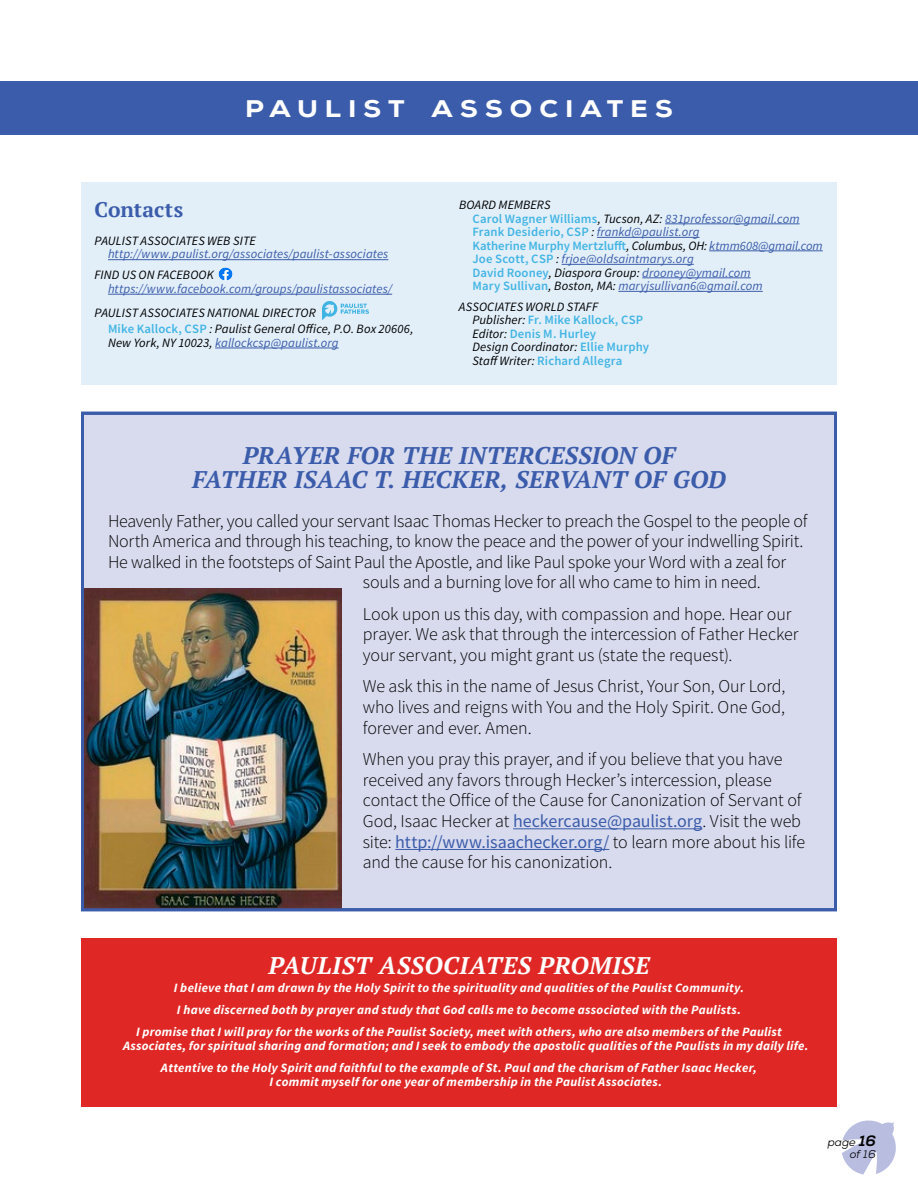
<style>
.page{position:relative;width:918px;height:1188px;background:#fff}
.page>*{position:absolute;margin:0;border:0;box-sizing:border-box;transform-origin:0 0}
.t1{font:italic 700 24px/24px "PT Serif";letter-spacing:.01em;color:#3b5caa;text-align:center}
.t2{font:italic 700 24px "PT Serif";letter-spacing:.02em;color:#fff}
.t3{font:800 24px "Nexa";letter-spacing:.26em;color:#fff;scale:1.12 1}
.t4{font:700 21px "PT Serif";color:#3b5caa}
.Body_Copy{font:300 18px/20.7px "Source Sans Pro";letter-spacing:-.01em;color:#000}
.t5{font:italic 700 12.75px/13.8px "Source Sans Pro";letter-spacing:.02em;color:#fff}
.t6{font:italic 12.75px/13.5px "Source Sans Pro";letter-spacing:.005em;color:#3b5caa}
.t7{font:italic 12.75px/13.5px "Source Sans Pro";letter-spacing:.005em;color:#000}
.t8{font:italic 11.25px/12px "Nexa";color:#000;text-align:right}
.s1{color:#000}
.s2{font-weight:600;font-style:normal;color:#42b4e4}
.s3{color:#3b5caa}
.s4{font-weight:400;color:#3b5caa}
.s5{font-family:"Nexa X Bold";font-size:15px}
</style>
<div class="page">
<div style="left:0;top:81px;width:918px;height:54px;background:#3b5caa"></div>
<svg style="left:842px;top:1120px;width:54px;height:54px"></svg>
<div style="left:81px;top:182px;width:756px;height:203px;background:#e2eff9"></div>
<div style="left:81px;top:938px;width:756px;height:169px;background:#df2825"></div>
<div style="left:81px;top:412px;width:756px;height:499px;background:#d8dbee"></div>
<hr style="left:108px;top:259px;width:280px;height:1px;background:#3b5caa">
<hr style="left:108px;top:294px;width:284px;height:1px;background:#3b5caa">
<hr style="left:215px;top:348px;width:124px;height:1px;background:#3b5caa">
<img style="left:219px;top:267px;width:13px;height:14px">
<hr style="left:665px;top:224px;width:135px;height:1px;background:#3b5caa">
<hr style="left:597px;top:237px;width:103px;height:1px;background:#3b5caa">
<hr style="left:709px;top:251px;width:114px;height:1px;background:#3b5caa">
<hr style="left:562px;top:264px;width:132px;height:1px;background:#3b5caa">
<hr style="left:642px;top:278px;width:109px;height:1px;background:#3b5caa">
<hr style="left:618px;top:291px;width:145px;height:1px;background:#3b5caa">
<hr style="left:513px;top:828px;width:189px;height:1px;background:#3b5caa">
<hr style="left:395px;top:849px;width:214px;height:1px;background:#3b5caa">
<img style="left:85px;top:589px;width:256px;height:318px">
<img style="left:323px;top:302px;width:45px;height:17px">
<div style="left:81px;top:412px;width:756px;height:499px;border:3px solid #3b5caa"></div>
<p class="t3" style="left:245px;top:93px;width:383px">PAULIST ASSOCIATES</p>
<p class="t4" style="left:94px;top:196px;width:90px">Contacts</p>
<p class="t6" style="left:108px;top:233px;width:282px;text-indent:-14px"><span class="s1">PAULIST ASSOCIATES WEB SITE </span>http://www.paulist.org/associates/paulist-associates</p>
<p class="t6" style="left:108px;top:268px;width:286px;text-indent:-14px"><span class="s1">FIND US ON FACEBOOK </span>https://www.facebook.com/groups/paulistassociates/</p>
<p class="t7" style="left:94px;top:305px;width:223px">PAULIST ASSOCIATES NATIONAL DIRECTOR</p>
<p class="t7" style="left:108px;top:322px;width:307px"><span class="s2">Mike Kallock, CSP</span> : Paulist General Office, P.O. Box 20606,<br>New York, NY 10023, <span class="s3">kallockcsp@paulist.org</span></p>
<p class="t6" style="left:472px;top:198px;width:352px;text-indent:-13px"><span class="s1">BOARD MEMBERS<br></span><span class="s2">Carol Wagner Williams</span><span class="s1">, Tucson, AZ:</span> 831professor@gmail.com <span class="s2">Frank Desiderio, CSP</span> <span class="s1">:</span> frankd@paulist.org<br><span class="s2">Katherine Murphy Mertzlufft</span><span class="s1">, Columbus, OH:</span> ktmm608@gmail.com <span class="s2">Joe Scott, CSP</span> <span class="s1">:</span> frjoe@oldsaintmarys.org<br><span class="s2">David Rooney</span><span class="s1">, Diaspora Group:</span> drooney@ymail.com<br><span class="s2">Mary Sullivan</span><span class="s1">, Boston, MA:</span> maryjsullivan6@gmail.com</p>
<p class="t7" style="left:472px;top:300px;width:178px;text-indent:-14px">ASSOCIATES WORLD STAFF<br>Publisher: <span class="s2">Fr. Mike Kallock, CSP<br></span>Editor: <span class="s2">Denis M. Hurley<br></span>Design Coordinator: <span class="s2">Ellie Murphy<br></span>Staff Writer: <span class="s2">Richard Allegra</span></p>
<p class="t1" style="left:192px;top:443px;width:535px">PRAYER FOR THE INTERCESSION OF<br>FATHER ISAAC T. HECKER, SERVANT OF GOD</p>
<p class="Body_Copy" style="left:108px;top:510px;width:701px">Heavenly Father, you called your servant Isaac Thomas Hecker to preach the Gospel to the people of</p>
<p class="Body_Copy" style="left:108px;top:531px;width:697px">North America and through his teaching, to know the peace and the power of your indwelling Spirit.</p>
<p class="Body_Copy" style="left:108px;top:551px;width:680px">He walked in the footsteps of Saint Paul the Apostle, and like Paul spoke your Word with a zeal for</p>
<p class="Body_Copy" style="left:363px;top:572px;width:400px">souls and a burning love for all who came to him in need.</p>
<p class="Body_Copy" style="left:363px;top:604px;width:437px">Look upon us this day, with compassion and hope. Hear our prayer. We ask that through the intercession of Father Hecker your servant, you might grant us (state the request).</p>
<p class="Body_Copy" style="left:363px;top:676px;width:424px;text-align:justify">We ask this in the name of Jesus Christ, Your Son, Our Lord, who lives and reigns with You and the Holy Spirit. One God, forever and ever. Amen.</p>
<p class="Body_Copy" style="left:363px;top:749px;width:444px">When you pray this prayer, and if you believe that you have received any favors through Hecker’s intercession, please contact the Office of the Cause for Canonization of Servant of God, Isaac Hecker at <span class="s4">heckercause@paulist.org</span>. Visit the web site: <span class="s4">http://www.isaachecker.org/</span> to learn more about his life and the cause for his canonization.</p>
<p class="t2" style="left:268px;top:950px;width:383px">PAULIST ASSOCIATES PROMISE</p>
<p class="t5" style="left:174px;top:981px;width:572px">I believe that I am drawn by the Holy Spirit to the spirituality and qualities of the Paulist Community.</p>
<p class="t5" style="left:177px;top:1003px;width:566px">I have discerned both by prayer and study that God calls me to become associated with the Paulists.</p>
<p class="t5" style="left:123px;top:1025px;width:687px;text-indent:13px">I promise that I will pray for the works of the Paulist Society, meet with others, who are also members of the Paulist<br>Associates, for spiritual sharing and formation; and I seek to embody the apostolic qualities of the Paulists in my daily life.</p>
<p class="t5" style="left:269px;top:1060px;width:489px;text-indent:-108px">Attentive to the Holy Spirit and faithful to the example of St. Paul and the charism of Father Isaac Hecker,<br>I commit myself for one year of membership in the Paulist Associates.</p>
<p class="t8" style="left:828px;top:1136px;width:50px">page <span class="s5">16 </span>of 16</p>
</div>
